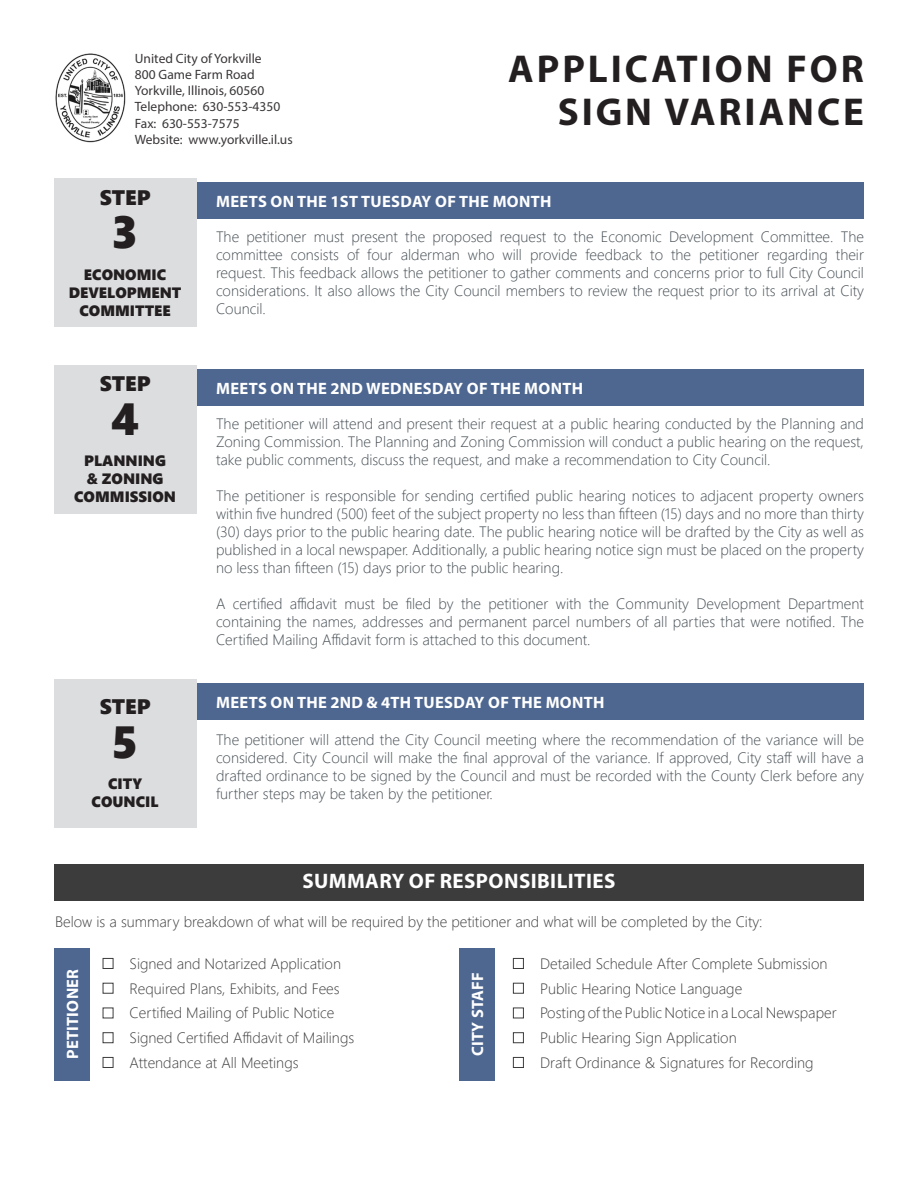
<style>
.page{position:relative;width:918px;height:1188px;background:#fff}
.page>*{position:absolute;margin:0;border:0;box-sizing:border-box;transform-origin:0 0}
.t1{font:45px "Segoe UI Black";color:#231f20}
.t2{font:700 39px/43.5px "Myriad Pro";letter-spacing:.075em;color:#231f20;text-align:right}
.t3{font:700 21px "Myriad Pro";letter-spacing:.02em;color:#fff}
.t4{font:21px "Segoe UI Black";color:#231f20}
.t5{font:700 16.5px "Myriad Pro";letter-spacing:.02em;color:#fff}
.t6{font:300 15px/18px "Segoe UI";color:#424b51;text-align:justify}
.t7{font:300 15px "Segoe UI";color:#3c3c3d}
.t8{font:15px/18px "Segoe UI Black";color:#231f20;text-align:center}
.t9{font:13.5px/16.2px "Myriad Pro";color:#231f20}
</style>
<div class="page">
<img style="left:55px;top:53px;width:71px;height:90px">
<div style="left:196px;top:183px;width:668px;height:36px;background:#4e6791"></div>
<div style="left:54px;top:178px;width:142px;height:149px;background:#dcdddf"></div>
<div style="left:196px;top:370px;width:668px;height:36px;background:#4e6791"></div>
<div style="left:54px;top:365px;width:142px;height:148px;background:#dcdddf"></div>
<div style="left:196px;top:683px;width:668px;height:37px;background:#4e6791"></div>
<div style="left:54px;top:679px;width:142px;height:148px;background:#dcdddf"></div>
<div style="left:54px;top:864px;width:810px;height:37px;background:#3c3c3d"></div>
<div style="left:103px;top:958px;width:10px;height:11px;border:1px solid #3c3c3d"></div>
<div style="left:103px;top:983px;width:10px;height:11px;border:1px solid #3c3c3d"></div>
<div style="left:103px;top:1032px;width:10px;height:11px;border:1px solid #3c3c3d"></div>
<div style="left:103px;top:1057px;width:10px;height:11px;border:1px solid #3c3c3d"></div>
<div style="left:513px;top:958px;width:11px;height:11px;border:1px solid #3c3c3d"></div>
<div style="left:513px;top:983px;width:11px;height:11px;border:1px solid #3c3c3d"></div>
<div style="left:513px;top:1008px;width:11px;height:10px;border:1px solid #3c3c3d"></div>
<div style="left:513px;top:1032px;width:11px;height:11px;border:1px solid #3c3c3d"></div>
<div style="left:513px;top:1057px;width:11px;height:11px;border:1px solid #3c3c3d"></div>
<div style="left:54px;top:948px;width:36px;height:132px;background:#4e6791"></div>
<div style="left:459px;top:948px;width:36px;height:132px;background:#4e6791"></div>
<p class="t9" style="left:135px;top:50px;width:159px">United City of Yorkville<br>800 Game Farm Road<br>Yorkville, Illinois, 60560<br>Telephone: 630-553-4350<br>Fax: 630-553-7575<br>Website: www.yorkville.il.us</p>
<h2 class="t2" style="left:508px;top:46px;width:357px">APPLICATION FOR<br>SIGN VARIANCE</h2>
<p class="t4" style="left:100px;top:182px;width:52px">STEP</p>
<p class="t1" style="left:112px;top:200px;width:28px">3</p>
<p class="t8" style="left:69px;top:264px;width:114px">ECONOMIC<br>DEVELOPMENT<br>COMMITTEE</p>
<p class="t4" style="left:100px;top:369px;width:52px">STEP</p>
<p class="t1" style="left:111px;top:386px;width:29px">4</p>
<p class="t8" style="left:74px;top:451px;width:103px">PLANNING<br>&amp; ZONING<br>COMMISSION</p>
<p class="t4" style="left:100px;top:692px;width:52px">STEP</p>
<p class="t1" style="left:112px;top:709px;width:28px">5</p>
<p class="t8" style="left:108px;top:774px;width:35px">CITY</p>
<p class="t8" style="left:92px;top:792px;width:69px">COUNCIL</p>
<p class="t5" style="left:216px;top:191px;width:337px">MEETS ON THE 1ST TUESDAY OF THE MONTH</p>
<p class="t6" style="left:216px;top:226px;width:650px">The petitioner must present the proposed request to the Economic Development Committee. The committee consists of four alderman who will provide feedback to the petitioner regarding their request. This feedback allows the petitioner to gather comments and concerns prior to full City Council considerations. It also allows the City Council members to review the request prior to its arrival at City Council.</p>
<p class="t5" style="left:216px;top:378px;width:369px">MEETS ON THE 2ND WEDNESDAY OF THE MONTH</p>
<p class="t6" style="left:216px;top:413px;width:649px">The petitioner will attend and present their request at a public hearing conducted by the Planning and Zoning Commission. The Planning and Zoning Commission will conduct a public hearing on the request, take public comments, discuss the request, and make a recommendation to City Council.</p>
<p class="t6" style="left:216px;top:485px;width:650px">The petitioner is responsible for sending certified public hearing notices to adjacent property owners within five hundred (500) feet of the subject property no less than fifteen (15) days and no more than thirty (30) days prior to the public hearing date. The public hearing notice will be drafted by the City as well as published in a local newspaper. Additionally, a public hearing notice sign must be placed on the property no less than fifteen (15) days prior to the public hearing.</p>
<p class="t6" style="left:216px;top:593px;width:650px">A certified affidavit must be filed by the petitioner with the Community Development Department containing the names, addresses and permanent parcel numbers of all parties that were notified. The Certified Mailing Affidavit form is attached to this document.</p>
<p class="t5" style="left:216px;top:692px;width:390px">MEETS ON THE 2ND &amp; 4TH TUESDAY OF THE MONTH</p>
<p class="t6" style="left:216px;top:729px;width:650px">The petitioner will attend the City Council meeting where the recommendation of the variance will be considered. City Council will make the final approval of the variance. If approved, City staff will have a drafted ordinance to be signed by the Council and must be recorded with the County Clerk before any further steps may be taken by the petitioner.</p>
<p class="t3" style="left:302px;top:867px;width:315px">SUMMARY OF RESPONSIBILITIES</p>
<p class="t7" style="left:55px;top:907px;width:709px">Below is a summary breakdown of what will be required by the petitioner and what will be completed by the City:</p>
<p class="t7" style="left:130px;top:949px;width:213px">Signed and Notarized Application</p>
<p class="t7" style="left:130px;top:974px;width:212px">Required Plans, Exhibits, and Fees</p>
<p class="t7" style="left:130px;top:999px;width:206px">Certified Mailing of Public Notice</p>
<p class="t7" style="left:130px;top:1024px;width:226px">Signed Certified Affidavit of Mailings</p>
<p class="t7" style="left:130px;top:1048px;width:170px">Attendance at All Meetings</p>
<p class="t7" style="left:540px;top:949px;width:289px">Detailed Schedule After Complete Submission</p>
<p class="t7" style="left:540px;top:974px;width:204px">Public Hearing Notice Language</p>
<p class="t7" style="left:540px;top:999px;width:298px">Posting of the Public Notice in a Local Newspaper</p>
<p class="t7" style="left:540px;top:1024px;width:198px">Public Hearing Sign Application</p>
<p class="t7" style="left:540px;top:1048px;width:275px">Draft Ordinance &amp; Signatures for Recording</p>
<p class="t5" style="left:62px;top:1059px;width:92px;rotate:-90deg">PETITIONER</p>
<p class="t5" style="left:467px;top:1056px;width:86px;rotate:-90deg">CITY STAFF</p>
</div>
